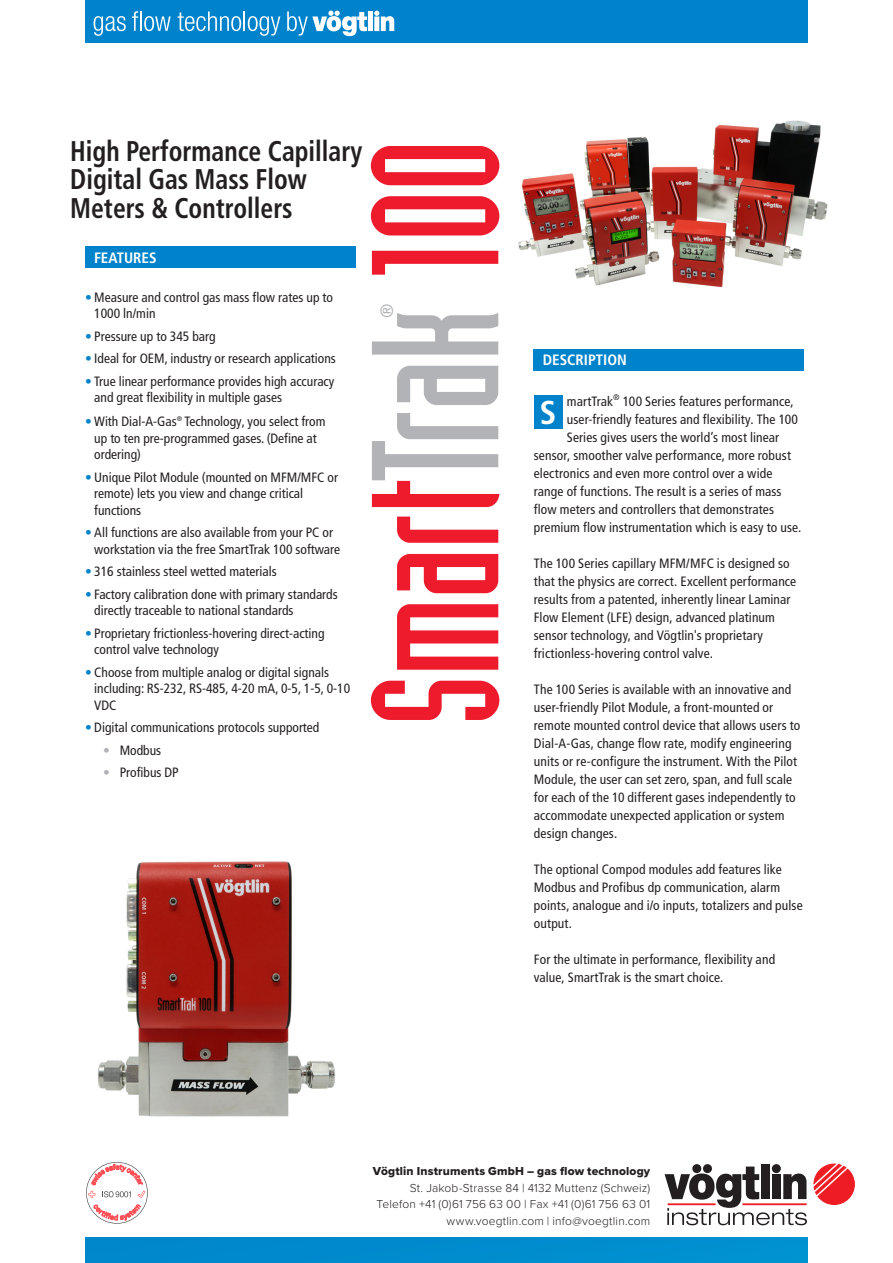
<style>
.page{position:relative;width:893px;height:1263px;background:#fff}
.page>*{position:absolute;margin:0;border:0;box-sizing:border-box;transform-origin:0 0}
.model_head{font:177px "Industria LT Pro Solid";letter-spacing:-.01em;color:#ee1b2d}
.t1{font:700 condensed 33px "Frutiger LT Pro";color:#fff}
.Model_Subhead{font:700 condensed 28.5px/28.5px "Frutiger LT Pro";color:#231f20;scale:.9 1}
.t2{font:condensed 18px "Frutiger LT Pro";color:#b3b6b7}
.header_in_red-cc{font:700 condensed 15px "Frutiger LT Pro";color:#fff}
.description-cc{font:condensed 13.5px/18px "Frutiger LT Pro";letter-spacing:.005em;color:#231f20}
.Adresse{font:300 12px "Proxima Nova";letter-spacing:.015em;color:#231f20}
.Adresse-2{font:12px "Proxima Nova Extrabld";letter-spacing:.015em;color:#231f20}
.s1{color:#b2b3b7}
.s2{color:#0083ca}
</style>
<div class="page">
<div style="left:85px;top:0;width:723px;height:43px;background:#0083ca"></div>
<div style="left:85px;top:1237px;width:723px;height:26px;background:#008bce"></div>
<svg style="left:86px;top:1162px;width:62px;height:62px"></svg>
<svg style="left:772px;top:1164px;width:9px;height:9px"></svg>
<div style="left:761px;top:1165px;width:9px;height:34px;background:#231f20"></div>
<svg style="left:665px;top:1166px;width:142px;height:59px"></svg>
<hr style="left:742px;top:1203px;width:65px;height:2px;background:#ee1d23">
<hr style="left:668px;top:1203px;width:48px;height:2px;background:#ee1d23">
<svg style="left:813px;top:1163px;width:42px;height:42px"></svg>
<div style="left:692px;top:1164px;width:9px;height:9px;background:#231f20;border-radius:50%"></div>
<div style="left:703px;top:1164px;width:9px;height:9px;background:#231f20;border-radius:50%"></div>
<svg style="left:94px;top:16px;width:32px;height:20px"></svg>
<svg style="left:132px;top:11px;width:6px;height:20px"></svg>
<hr style="left:140px;top:11px;width:2px;height:20px;background:#fff">
<svg style="left:144px;top:16px;width:27px;height:15px"></svg>
<svg style="left:178px;top:11px;width:102px;height:25px"></svg>
<svg style="left:287px;top:11px;width:107px;height:25px"></svg>
<img style="left:518px;top:120px;width:310px;height:168px">
<div style="left:85px;top:247px;width:270px;height:21px;background:#0083ca"></div>
<div style="left:534px;top:349px;width:270px;height:21px;background:#0083ca"></div>
<div style="left:534px;top:396px;width:28px;height:33px;background:#0083ca"></div>
<img style="left:98px;top:861px;width:238px;height:256px">
<p class="Model_Subhead" style="left:70px;top:137px;width:326px">High Performance Capillary<br>Digital Gas Mass Flow<br>Meters &amp; Controllers</p>
<p class="model_head" style="left:339px;top:726px;width:589px;rotate:-90deg">Smart<span class="s1">Trak</span>100</p>
<p class="header_in_red-cc" style="left:94px;top:249px;width:64px">FEATURES</p>
<p class="description-cc" style="left:94px;top:289px;width:240px;line-height:16.5px;text-indent:-9px"><span class="s2">•</span> Measure and control gas mass flow rates up to<br>1000 ln/min</p>
<p class="description-cc" style="left:85px;top:327px;width:132px"><span class="s2">•</span> Pressure up to 345 barg</p>
<p class="description-cc" style="left:85px;top:350px;width:252px"><span class="s2">•</span> Ideal for OEM, industry or research applications</p>
<p class="description-cc" style="left:94px;top:373px;width:242px;line-height:16.5px;text-indent:-9px"><span class="s2">•</span> True linear performance provides high accuracy and great flexibility in multiple gases</p>
<p class="description-cc" style="left:94px;top:413px;width:233px;line-height:16.5px;text-indent:-9px"><span class="s2">•</span> With Dial-A-Gas<sup>®</sup> Technology, you select from up to ten pre-programmed gases. (Define at ordering)</p>
<p class="description-cc" style="left:94px;top:469px;width:245px;line-height:16.5px;text-indent:-9px"><span class="s2">•</span> Unique Pilot Module (mounted on MFM/MFC or remote) lets you view and change critical functions</p>
<p class="description-cc" style="left:94px;top:524px;width:247px;line-height:16.5px;text-indent:-9px"><span class="s2">•</span> All functions are also available from your PC or workstation via the free SmartTrak 100 software</p>
<p class="description-cc" style="left:85px;top:563px;width:193px"><span class="s2">•</span> 316 stainless steel wetted materials</p>
<p class="description-cc" style="left:94px;top:586px;width:245px;line-height:16.5px;text-indent:-9px"><span class="s2">•</span> Factory calibration done with primary standards directly traceable to national standards</p>
<p class="description-cc" style="left:94px;top:625px;width:232px;line-height:16.5px;text-indent:-9px"><span class="s2">•</span> Proprietary frictionless-hovering direct-acting control valve technology</p>
<p class="description-cc" style="left:94px;top:664px;width:257px;line-height:16.5px;text-indent:-9px"><span class="s2">•</span> Choose from multiple analog or digital signals including: RS-232, RS-485, 4-20 mA, 0-5, 1-5, 0-10<br>VDC</p>
<p class="description-cc" style="left:85px;top:719px;width:236px"><span class="s2">•</span> Digital communications protocols supported</p>
<p class="description-cc" style="left:103px;top:741px;width:59px"><span class="s1">•</span> Modbus</p>
<p class="description-cc" style="left:103px;top:764px;width:77px"><span class="s1">•</span> Profibus DP</p>
<p class="t2" style="left:376px;top:318px;width:16px;rotate:-90deg">®</p>
<p class="header_in_red-cc" style="left:543px;top:351px;width:85px">DESCRIPTION</p>
<p class="t1" style="left:540px;top:393px;width:18px">S</p>
<p class="description-cc" style="left:567px;top:392px;width:228px">martTrak<sup>®</sup> 100 Series features performance,</p>
<p class="description-cc" style="left:567px;top:410px;width:233px">user-friendly features and flexibility. The 100</p>
<p class="description-cc" style="left:567px;top:428px;width:214px">Series gives users the world’s most linear</p>
<p class="description-cc" style="left:534px;top:446px;width:259px">sensor, smoother valve performance, more robust</p>
<p class="description-cc" style="left:534px;top:464px;width:240px">electronics and even more control over a wide</p>
<p class="description-cc" style="left:534px;top:482px;width:249px">range of functions. The result is a series of mass</p>
<p class="description-cc" style="left:534px;top:500px;width:242px">flow meters and controllers that demonstrates</p>
<p class="description-cc" style="left:534px;top:518px;width:269px">premium flow instrumentation which is easy to use.</p>
<p class="description-cc" style="left:534px;top:554px;width:264px">The 100 Series capillary MFM/MFC is designed so that the physics are correct. Excellent performance results from a patented, inherently linear Laminar Flow Element (LFE) design, advanced platinum sensor technology, and Vögtlin's proprietary frictionless-hovering control valve.</p>
<p class="description-cc" style="left:534px;top:680px;width:268px">The 100 Series is available with an innovative and user-friendly Pilot Module, a front-mounted or remote mounted control device that allows users to Dial-A-Gas, change flow rate, modify engineering units or re-configure the instrument. With the Pilot Module, the user can set zero, span, and full scale for each of the 10 different gases independently to accommodate unexpected application or system design changes.</p>
<p class="description-cc" style="left:534px;top:860px;width:270px">The optional Compod modules add features like Modbus and Profibus dp communication, alarm points, analogue and i/o inputs, totalizers and pulse output.</p>
<p class="description-cc" style="left:534px;top:950px;width:243px">For the ultimate in performance, flexibility and value, SmartTrak is the smart choice.</p>
<p class="Adresse-2" style="left:373px;top:1162px;width:279px">Vögtlin Instruments GmbH – gas flow technology</p>
<p class="Adresse" style="left:410px;top:1179px;width:242px">St. Jakob-Strasse 84 | 4132 Muttenz (Schweiz)</p>
<p class="Adresse" style="left:376px;top:1195px;width:275px">Telefon +41 (0)61 756 63 00 | Fax +41 (0)61 756 63 01</p>
<p class="Adresse" style="left:446px;top:1212px;width:205px">www.voegtlin.com | info@voegtlin.com</p>
</div>
